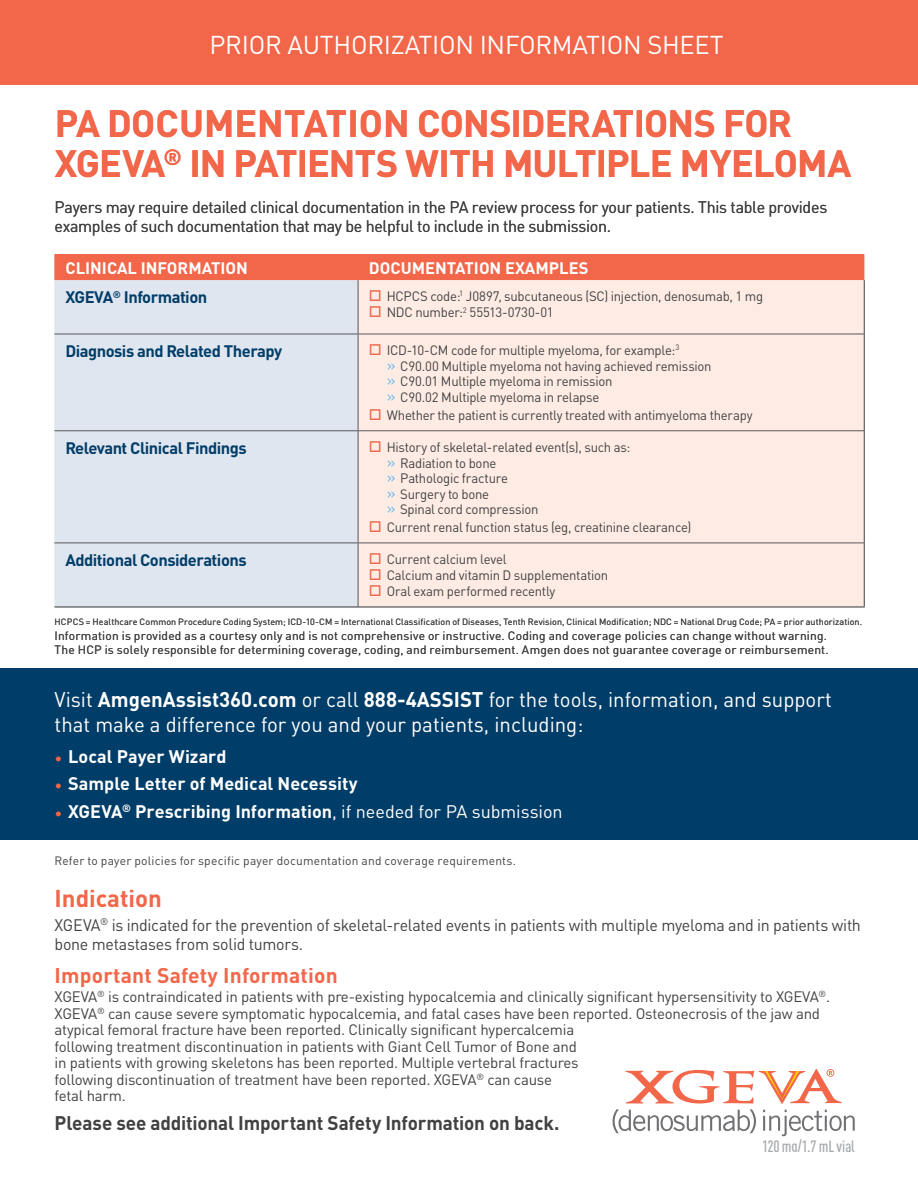
<style>
.page{position:relative;width:918px;height:1188px;background:#fff}
.page>*{position:absolute;margin:0;border:0;box-sizing:border-box;transform-origin:0 0}
.t1{font:700 37.5px/40.5px "DINOT";letter-spacing:-.02em;color:#f26649}
.t2{font:25.5px "DINOT";letter-spacing:-.01em;color:#fff}
.t3{font:700 24px "DINOT";color:#f26649}
.t4{font:21px/25.2px "DINOT";color:#fff}
.t5{font:700 21px "DINOT";letter-spacing:.01em;color:#f26649}
.t6{font:700 19.5px "DINOT";letter-spacing:-.01em;color:#414142}
.t7{font:700 18px "DINOT";color:#fff}
.t8{font:16.5px/19.5px "DINOT";letter-spacing:-.02em;color:#414142}
.t9{font:700 16.5px "DINOT";letter-spacing:-.03em;color:#003d68}
.t10{font:700 16.5px "DINOT";color:#fff}
.t11{font:500 condensed 16.2px "DINOT";letter-spacing:-.01em;color:#a7a9ac}
.t12{font:15px/16.5px "DINOT";letter-spacing:-.015em;color:#414142}
.t13{font:13.5px/15.6px "DINOT";letter-spacing:-.02em;color:#414142}
.t14{font:12px/13.5px "DINOT";letter-spacing:.015em;color:#414142}
.t15{font:9px "DINOT";letter-spacing:.01em;color:#414142}
.s1{font-size:15px;color:#f26649}
.s2{color:#f26649}
.s3{font-size:16.5px;color:#75b7e5}
.s4{font-weight:700}
.s5{font-weight:400;font-size:15px;color:#f26649}
.s6{font-weight:400}
</style>
<div class="page">
<div style="left:1px;top:0;width:917px;height:84px;background:#f26649"></div>
<svg style="left:613px;top:1069px;width:242px;height:67px"></svg>
<div style="left:0;top:669px;width:918px;height:171px;background:#003d68"></div>
<div style="left:55px;top:254px;width:809px;height:26px;background:#f26649"></div>
<div style="left:55px;top:280px;width:303px;height:327px;background:#e0e6ef"></div>
<div style="left:359px;top:280px;width:505px;height:327px;background:#feece4"></div>
<hr style="left:55px;top:334px;width:303px;height:1px;background:#58595b">
<hr style="left:55px;top:543px;width:303px;height:1px;background:#58595b">
<hr style="left:358px;top:334px;width:507px;height:1px;background:#58595b">
<hr style="left:358px;top:543px;width:507px;height:1px;background:#58595b">
<hr style="left:55px;top:430px;width:303px;height:1px;background:#58595b">
<hr style="left:55px;top:607px;width:303px;height:1px;background:#58595b">
<hr style="left:358px;top:607px;width:507px;height:1px;background:#58595b">
<hr style="left:358px;top:430px;width:507px;height:1px;background:#58595b">
<hr style="left:358px;top:280px;width:1px;height:54px;background:#58595b">
<hr style="left:864px;top:280px;width:1px;height:54px;background:#58595b">
<hr style="left:358px;top:334px;width:1px;height:96px;background:#58595b">
<hr style="left:864px;top:334px;width:1px;height:96px;background:#58595b">
<hr style="left:358px;top:431px;width:1px;height:112px;background:#58595b">
<hr style="left:864px;top:431px;width:1px;height:112px;background:#58595b">
<hr style="left:358px;top:543px;width:1px;height:64px;background:#58595b">
<hr style="left:864px;top:543px;width:1px;height:64px;background:#58595b">
<h2 class="t2" style="left:196px;top:25px;width:529px"><span class="s1">•</span> PRIOR AUTHORIZATION INFORMATION SHEET</h2>
<h1 class="t1" style="left:55px;top:99px;width:798px">PA DOCUMENTATION CONSIDERATIONS FOR<br>XGEVA<sup>®</sup> IN PATIENTS WITH MULTIPLE MYELOMA</h1>
<p class="t8" style="left:55px;top:196px;width:774px">Payers may require detailed clinical documentation in the PA review process for your patients. This table provides examples of such documentation that may be helpful to include in the submission.</p>
<p class="t10" style="left:65px;top:255px;width:184px">CLINICAL INFORMATION</p>
<p class="t10" style="left:369px;top:255px;width:221px">DOCUMENTATION EXAMPLES</p>
<p class="t9" style="left:65px;top:284px;width:143px">XGEVA<sup>®</sup> Information</p>
<p class="t13" style="left:369px;top:287px;width:396px"><span class="s2">□</span> HCPCS code:<sup>1</sup> J0897, subcutaneous (SC) injection, denosumab, 1 mg</p>
<p class="t13" style="left:369px;top:304px;width:186px"><span class="s2">□</span> NDC number:<sup>2</sup> 55513-0730-01</p>
<p class="t9" style="left:65px;top:338px;width:218px">Diagnosis and Related Therapy</p>
<p class="t13" style="left:387px;top:341px;width:326px;text-indent:-18px"><span class="s2">□</span> ICD-10-CM code for multiple myeloma, for example:<sup>3<br></sup><span class="s3">»</span> C90.00 Multiple myeloma not having achieved remission <span class="s3">»</span> C90.01 Multiple myeloma in remission<br><span class="s3">»</span> C90.02 Multiple myeloma in relapse</p>
<p class="t13" style="left:369px;top:407px;width:385px"><span class="s2">□</span> Whether the patient is currently treated with antimyeloma therapy</p>
<p class="t9" style="left:65px;top:435px;width:183px">Relevant Clinical Findings</p>
<p class="t13" style="left:387px;top:438px;width:245px;text-indent:-18px"><span class="s2">□</span> History of skeletal-related event(s), such as: <span class="s3">»</span> Radiation to bone<br><span class="s3">»</span> Pathologic fracture<br><span class="s3">»</span> Surgery to bone<br><span class="s3">»</span> Spinal cord compression</p>
<p class="t13" style="left:369px;top:519px;width:324px"><span class="s2">□</span> Current renal function status (eg, creatinine clearance)</p>
<p class="t9" style="left:65px;top:547px;width:183px">Additional Considerations</p>
<p class="t13" style="left:369px;top:550px;width:139px"><span class="s2">□</span> Current calcium level</p>
<p class="t13" style="left:369px;top:566px;width:241px"><span class="s2">□</span> Calcium and vitamin D supplementation</p>
<p class="t13" style="left:369px;top:583px;width:188px"><span class="s2">□</span> Oral exam performed recently</p>
<p class="t15" style="left:55px;top:614px;width:809px">HCPCS = Healthcare Common Procedure Coding System; ICD-10-CM = International Classification of Diseases, Tenth Revision, Clinical Modification; NDC = National Drug Code; PA = prior authorization.</p>
<p class="t14" style="left:55px;top:628px;width:776px">Information is provided as a courtesy only and is not comprehensive or instructive. Coding and coverage policies can change without warning.<br>The HCP is solely responsible for determining coverage, coding, and reimbursement. Amgen does not guarantee coverage or reimbursement.</p>
<h3 class="t4" style="left:55px;top:685px;width:779px">Visit <span class="s4">AmgenAssist360.com</span> or call <span class="s4">888-4ASSIST</span> for the tools, information, and support that make a difference for you and your patients, including:</h3>
<h3 class="t7" style="left:55px;top:743px;width:174px"><span class="s5">•</span> Local Payer Wizard</h3>
<h3 class="t7" style="left:55px;top:770px;width:305px"><span class="s5">•</span> Sample Letter of Medical Necessity</h3>
<h3 class="t7" style="left:55px;top:797px;width:510px"><span class="s5">•</span> XGEVA<sup>®</sup> Prescribing Information<span class="s6">, if needed for PA submission</span></h3>
<p class="t14" style="left:55px;top:853px;width:463px">Refer to payer policies for specific payer documentation and coverage requirements.</p>
<h3 class="t3" style="left:55px;top:879px;width:109px">Indication</h3>
<p class="t8" style="left:55px;top:914px;width:808px">XGEVA<sup>®</sup> is indicated for the prevention of skeletal-related events in patients with multiple myeloma and in patients with bone metastases from solid tumors.</p>
<h3 class="t5" style="left:55px;top:959px;width:285px">Important Safety Information</h3>
<p class="t12" style="left:55px;top:987px;width:777px">XGEVA<sup>®</sup> is contraindicated in patients with pre-existing hypocalcemia and clinically significant hypersensitivity to XGEVA<sup>®</sup>.<br>XGEVA<sup>®</sup> can cause severe symptomatic hypocalcemia, and fatal cases have been reported. Osteonecrosis of the jaw and atypical femoral fracture have been reported. Clinically significant hypercalcemia<br>following treatment discontinuation in patients with Giant Cell Tumor of Bone and<br>in patients with growing skeletons has been reported. Multiple vertebral fractures<br>following discontinuation of treatment have been reported. XGEVA<sup>®</sup> can cause<br>fetal harm.</p>
<h3 class="t6" style="left:55px;top:1108px;width:506px">Please see additional Important Safety Information on back.</h3>
<p class="t11" style="left:762px;top:1137px;width:94px">120 mg/1.7 mLvial</p>
</div>
